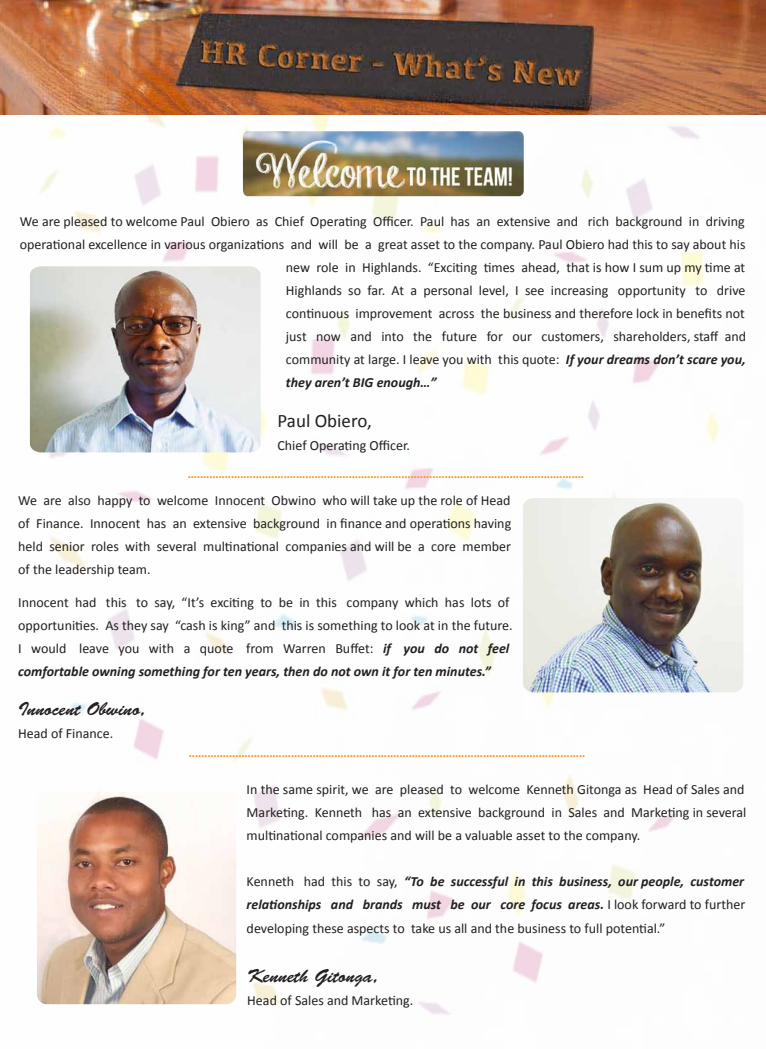
<style>
.page{position:relative;width:766px;height:1049px;background:#fff}
.page>*{position:absolute;margin:0;border:0;box-sizing:border-box;transform-origin:0 0}
.t1{font:19px "Brush Script Std";color:#231f20}
.t2{font:19px "Calibri";color:#231f20}
.t3{font:14px/23px "Calibri";color:#231f20;text-align:justify}
.t4{font:italic 700 14px "Calibri";color:#231f20}
.t5{font:italic 600 13px "Myriad Pro";color:#f89523}
.s1{font-weight:700;font-style:italic}
</style>
<div class="page">
<img style="left:0;top:114px;width:765px;height:901px">
<img style="left:37px;top:792px;width:199px;height:212px">
<img style="left:30px;top:266px;width:230px;height:186px">
<img style="left:522px;top:498px;width:221px;height:194px">
<img style="left:0;top:0;width:765px;height:114px">
<img style="left:243px;top:131px;width:280px;height:65px">
<p class="t3" style="left:20px;top:209px;width:726px">We are pleased to welcome Paul Obiero as Chief Operating Officer. Paul has an extensive and rich background in driving</p>
<p class="t3" style="left:20px;top:232px;width:727px">operational excellence in various organizations and will be a great asset to the company. Paul Obiero had this to say about his</p>
<p class="t3" style="left:286px;top:255px;width:461px">new role in Highlands. “Exciting times ahead, that is how I sum up my time at</p>
<p class="t3" style="left:286px;top:278px;width:461px">Highlands so far. At a personal level, I see increasing opportunity to drive</p>
<p class="t3" style="left:286px;top:301px;width:460px">continuous improvement across the business and therefore lock in benefits not</p>
<p class="t3" style="left:286px;top:324px;width:461px">just now and into the future for our customers, shareholders, staff and</p>
<p class="t3" style="left:286px;top:347px;width:461px">community at large. I leave you with this quote: <span class="s1">If your dreams don’t scare you,</span></p>
<p class="t4" style="left:286px;top:373px;width:152px">they aren’t BIG enough…”</p>
<h1 class="t2" style="left:277px;top:408px;width:96px">Paul Obiero,</h1>
<p class="t3" style="left:277px;top:433px;width:134px">Chief Operating Officer.</p>
<p class="t5" style="left:188px;top:466px;width:398px">................................................................................................................................</p>
<p class="t3" style="left:18px;top:488px;width:494px">We are also happy to welcome Innocent Obwino who will take up the role of Head of Finance. Innocent has an extensive background in finance and operations having held senior roles with several multinational companies and will be a core member of the leadership team.</p>
<p class="t3" style="left:18px;top:590px;width:496px;text-align:left">Innocent had this to say, “It’s exciting to be in this company which has lots of opportunities. As they say “cash is king” and this is something to look at in the future.<br>I would leave you with a quote from Warren Buffet: <span class="s1">if you do not feel comfortable owning something for ten years, then do not own it for ten minutes.”</span></p>
<h1 class="t1" style="left:18px;top:698px;width:129px">Innocent Obwino,</h1>
<p class="t3" style="left:18px;top:722px;width:97px">Head of Finance.</p>
<p class="t5" style="left:189px;top:744px;width:398px">................................................................................................................................</p>
<p class="t3" style="left:246px;top:778px;width:501px;text-align:left">In the same spirit, we are pleased to welcome Kenneth Gitonga as Head of Sales and<br>Marketing. Kenneth has an extensive background in Sales and Marketing in several multinational companies and will be a valuable asset to the company.</p>
<p class="t3" style="left:246px;top:870px;width:500px">Kenneth had this to say, <span class="s1">“To be successful in this business, our people, customer relationships and brands must be our core focus areas.</span> I look forward to further developing these aspects to take us all and the business to full potential.”</p>
<h1 class="t1" style="left:247px;top:965px;width:133px">Kenneth Gitonga,</h1>
<p class="t3" style="left:247px;top:989px;width:167px">Head of Sales and Marketing.</p>
</div>
